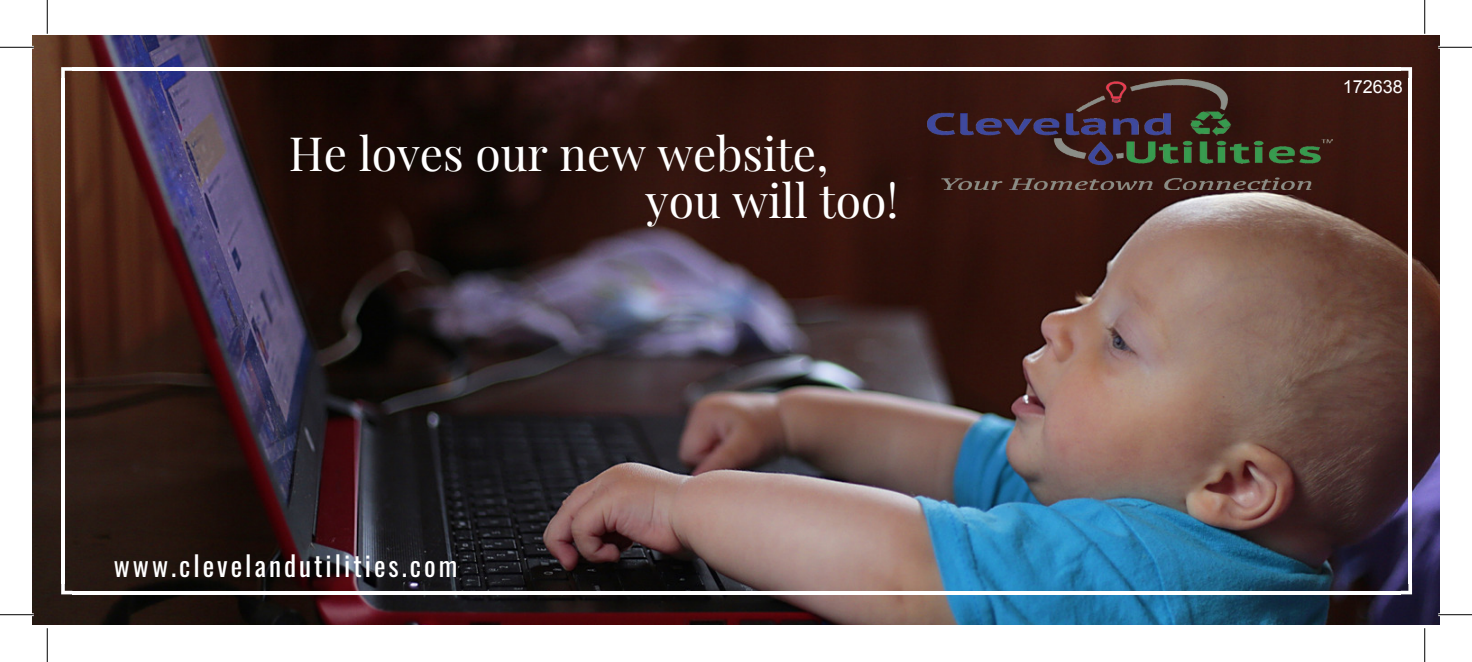
<style>
.page{position:relative;width:1472px;height:662px;background:#fff}
.page>*{position:absolute;margin:0;border:0;box-sizing:border-box;transform-origin:0 0}
.t1{font:46.12px/47.5px "Playfair Display";color:#fff}
.t2{font:27.45px "Oswald";letter-spacing:.11em;color:#fff}
.t3{font:18px "Arial";color:#fff}
</style>
<div class="page">
<img style="left:33px;top:36px;width:1406px;height:588px">
<hr style="left:1408px;top:78px;width:4px;height:505px;background:#fff">
<hr style="left:61px;top:78px;width:4px;height:505px;background:#fff">
<hr style="left:72px;top:67px;width:1329px;height:4px;background:#fff">
<svg style="left:72px;top:590px;width:1328px;height:4px"></svg>
<svg style="left:1400px;top:67px;width:12px;height:11px"></svg>
<svg style="left:61px;top:67px;width:11px;height:11px"></svg>
<svg style="left:1400px;top:583px;width:12px;height:11px"></svg>
<svg style="left:61px;top:583px;width:11px;height:11px"></svg>
<img style="left:927px;top:79px;width:405px;height:110px">
<hr style="left:0;top:46px;width:34px;height:3px;background:#fff">
<hr style="left:1438px;top:46px;width:34px;height:3px;background:#fff">
<hr style="left:0;top:613px;width:34px;height:3px;background:#fff">
<hr style="left:1438px;top:613px;width:34px;height:3px;background:#fff">
<hr style="left:0;top:47px;width:34px;height:1px;background:#000">
<hr style="left:1438px;top:47px;width:34px;height:1px;background:#000">
<hr style="left:0;top:614px;width:34px;height:1px;background:#000">
<hr style="left:1438px;top:614px;width:34px;height:1px;background:#000">
<hr style="left:47px;top:0;width:1px;height:34px;background:#000">
<hr style="left:47px;top:628px;width:1px;height:34px;background:#000">
<hr style="left:1424px;top:0;width:1px;height:34px;background:#000">
<hr style="left:1424px;top:628px;width:1px;height:34px;background:#000">
<p class="t1" style="left:645px;top:126px;width:254px;text-indent:-357px">He loves our new website, you will too!</p>
<p class="t2" style="left:114px;top:541px;width:345px">www.clevelandutilities.com</p>
<p class="t3" style="left:1342px;top:75px;width:62px">172638</p>
</div>
